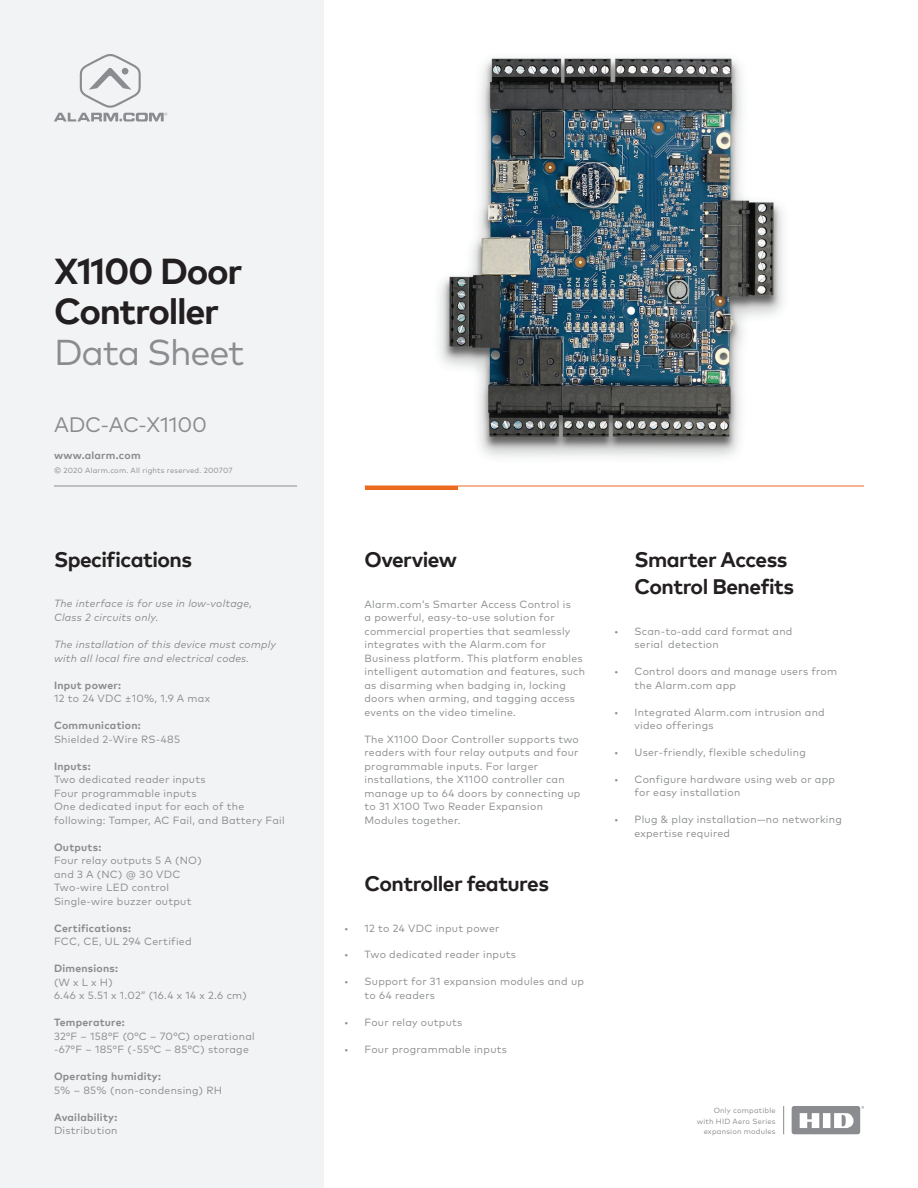
<style>
.page{position:relative;width:918px;height:1188px;background:#fff}
.page>*{position:absolute;margin:0;border:0;box-sizing:border-box;transform-origin:0 0}
.t1{font:700 36px/40.5px "Mark Pro";letter-spacing:-.035em;color:#231f20}
.t2{font:36px "Mark Pro";letter-spacing:-.035em;color:#8a8c8f}
.t3{font:700 21px/27px "Mark Pro";letter-spacing:-.025em;color:#231f20}
.t4{font:21px "Mark Pro";letter-spacing:-.01em;color:#8a8c8f}
.t5{font:10.5px/13.5px "Mark Pro";letter-spacing:.025em;color:#8a8c8f}
.t6{font:italic 10.5px/13.5px "Mark Pro";letter-spacing:.025em;color:#8a8c8f}
.t7{font:700 10.5px "Mark Pro";letter-spacing:.025em;color:#8a8c8f}
.t8{font:7.5px/10.5px "Mark Pro";letter-spacing:.025em;color:#8a8c8f;text-align:right}
</style>
<div class="page">
<img style="left:407px;top:57px;width:408px;height:429px">
<div style="left:0;top:0;width:324px;height:1188px;background:#f2f3f4"></div>
<svg style="left:54px;top:54px;width:113px;height:68px"></svg>
<hr style="left:365px;top:486px;width:499px;height:1px;background:#ec6a20">
<hr style="left:54px;top:486px;width:243px;height:1px;background:#8a8c8f">
<hr style="left:365px;top:486px;width:93px;height:4px;background:#ec6a20">
<div style="left:792px;top:1106px;width:68px;height:28px;background:#8a8c8f;border-radius:3px"></div>
<svg style="left:800px;top:1113px;width:54px;height:15px"></svg>
<svg style="left:783px;top:1106px;width:1px;height:28px"></svg>
<h1 class="t1" style="left:54px;top:247px;width:190px">X1100 Door<br>Controller</h1>
<h1 class="t2" style="left:54px;top:325px;width:192px">Data Sheet</h1>
<h2 class="t4" style="left:54px;top:409px;width:155px">ADC-AC-X1100</h2>
<p class="t7" style="left:54px;top:447px;width:88px">www.alarm.com</p>
<p class="t8" style="left:54px;top:464px;width:180px">© 2020 Alarm.com. All rights reserved. 200707</p>
<h2 class="t3" style="left:54px;top:544px;width:140px">Specifications</h2>
<p class="t6" style="left:54px;top:596px;width:200px">The interface is for use in low-voltage,<br>Class 2 circuits only.</p>
<p class="t6" style="left:54px;top:637px;width:224px">The installation of this device must comply with all local fire and electrical codes.</p>
<p class="t7" style="left:54px;top:677px;width:69px">Input power:</p>
<p class="t5" style="left:54px;top:691px;width:158px">12 to 24 VDC ±10%, 1.9 A max</p>
<p class="t7" style="left:54px;top:717px;width:88px">Communication:</p>
<p class="t5" style="left:54px;top:731px;width:128px">Shielded 2-Wire RS-485</p>
<p class="t7" style="left:54px;top:758px;width:38px">Inputs:</p>
<p class="t5" style="left:54px;top:772px;width:232px">Two dedicated reader inputs<br>Four programmable inputs<br>One dedicated input for each of the following: Tamper, AC Fail, and Battery Fail</p>
<p class="t7" style="left:54px;top:839px;width:49px">Outputs:</p>
<p class="t5" style="left:54px;top:853px;width:149px">Four relay outputs 5 A (NO) and 3 A (NC) @ 30 VDC<br>Two-wire LED control<br>Single-wire buzzer output</p>
<p class="t7" style="left:54px;top:920px;width:78px">Certifications:</p>
<p class="t5" style="left:54px;top:934px;width:139px">FCC, CE, UL 294 Certified</p>
<p class="t7" style="left:54px;top:960px;width:66px">Dimensions:</p>
<p class="t5" style="left:54px;top:974px;width:194px">(W x L x H)<br>6.46 x 5.51 x 1.02” (16.4 x 14 x 2.6 cm)</p>
<p class="t7" style="left:54px;top:1014px;width:72px">Temperature:</p>
<p class="t5" style="left:54px;top:1028px;width:202px">32°F – 158°F (0°C – 70°C) operational -67°F – 185°F (-55°C – 85°C) storage</p>
<p class="t7" style="left:54px;top:1068px;width:109px">Operating humidity:</p>
<p class="t5" style="left:54px;top:1082px;width:170px">5% – 85% (non-condensing) RH</p>
<p class="t7" style="left:54px;top:1109px;width:65px">Availability:</p>
<p class="t5" style="left:54px;top:1123px;width:65px">Distribution</p>
<h2 class="t3" style="left:364px;top:544px;width:94px">Overview</h2>
<p class="t5" style="left:365px;top:596px;width:222px">Alarm.com’s Smarter Access Control is<br>a powerful, easy-to-use solution for commercial properties that seamlessly integrates with the Alarm.com for Business platform. This platform enables intelligent automation and features, such as disarming when badging in, locking doors when arming, and tagging access events on the video timeline.</p>
<p class="t5" style="left:365px;top:731px;width:217px">The X1100 Door Controller supports two readers with four relay outputs and four programmable inputs. For larger installations, the X1100 controller can manage up to 64 doors by connecting up to 31 X100 Two Reader Expansion Modules together.</p>
<h2 class="t3" style="left:364px;top:868px;width:186px">Controller features</h2>
<p class="t5" style="left:344px;top:920px;width:157px">• 12 to 24 VDC input power</p>
<p class="t5" style="left:344px;top:947px;width:173px">• Two dedicated reader inputs</p>
<p class="t5" style="left:365px;top:974px;width:221px;text-indent:-20px">• Support for 31 expansion modules and up to 64 readers</p>
<p class="t5" style="left:344px;top:1015px;width:120px">• Four relay outputs</p>
<p class="t5" style="left:344px;top:1042px;width:164px">• Four programmable inputs</p>
<h2 class="t3" style="left:634px;top:544px;width:161px">Smarter Access<br>Control Benefits</h2>
<p class="t5" style="left:635px;top:623px;width:160px;text-indent:-20px">• Scan-to-add card format and serial detection</p>
<p class="t5" style="left:635px;top:664px;width:204px;text-indent:-20px">• Control doors and manage users from the Alarm.com app</p>
<p class="t5" style="left:635px;top:704px;width:192px;text-indent:-20px">• Integrated Alarm.com intrusion and video offerings</p>
<p class="t5" style="left:614px;top:745px;width:193px">• User-friendly, flexible scheduling</p>
<p class="t5" style="left:635px;top:772px;width:202px;text-indent:-20px">• Configure hardware using web or app for easy installation</p>
<p class="t5" style="left:635px;top:812px;width:209px;text-indent:-20px">• Plug &amp; play installation—no networking expertise required</p>
<p class="t8" style="left:697px;top:1105px;width:80px">Only compatible with HID Aero Series expansion modules</p>
</div>
